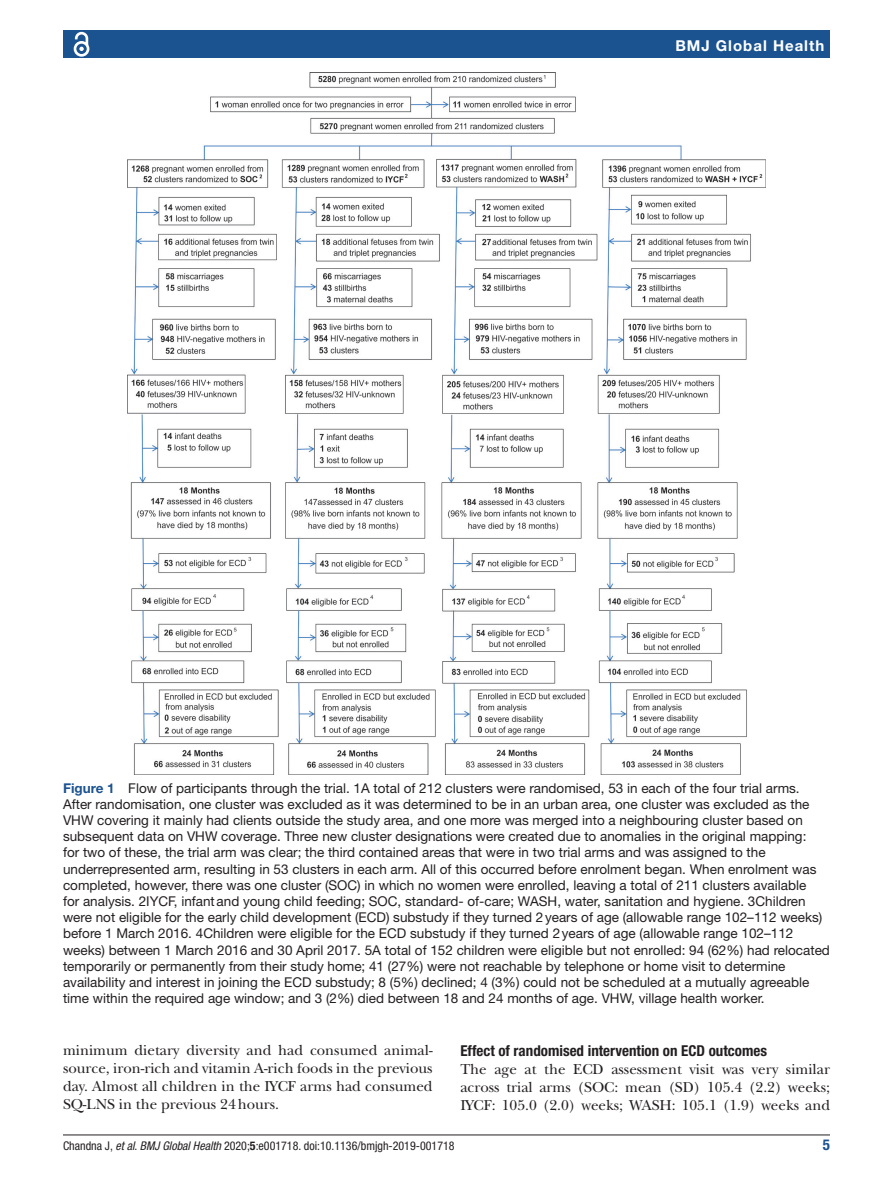
<style>
.page{position:relative;width:893px;height:1191px;background:#fff}
.page>*{position:absolute;margin:0;border:0;box-sizing:border-box;transform-origin:0 0}
.t1{font:15px/18px "New Baskerville";color:#231f20;text-align:justify}
.t2{font:700 condensed 15px "Helvetica Neue LT Std";color:#231f20}
.t3{font:700 15px "Helvetica Neue LT Std";letter-spacing:.065em;color:#fff}
.t4{font:700 condensed 15px "Helvetica Neue LT Std";color:#1b5391}
.t5{font:13.5px/16.2px "Helvetica Neue LT Std";color:#231f20}
.t6{font:condensed 12px "Helvetica Neue LT Std";color:#231f20}
.s1{font-weight:700;color:#1b5391}
.s2{font-style:italic}
.s3{font-weight:700}
</style>
<div class="page">
<hr style="left:63px;top:1134px;width:767px;height:1px;background:#231f20">
<div style="left:63px;top:31px;width:767px;height:27px;background:#1b5391"></div>
<svg style="left:73px;top:31px;width:17px;height:26px"></svg>
<img style="left:128px;top:73px;width:637px;height:702px">
<p class="t3" style="left:675px;top:36px;width:150px">BMJ Global Health</p>
<p class="t5" style="left:63px;top:779px;width:768px"><span class="s1">Figure 1</span> Flow of participants through the trial. 1A total of 212 clusters were randomised, 53 in each of the four trial arms.<br>After randomisation, one cluster was excluded as it was determined to be in an urban area, one cluster was excluded as the VHW covering it mainly had clients outside the study area, and one more was merged into a neighbouring cluster based on subsequent data on VHW coverage. Three new cluster designations were created due to anomalies in the original mapping:<br>for two of these, the trial arm was clear; the third contained areas that were in two trial arms and was assigned to the underrepresented arm, resulting in 53 clusters in each arm. All of this occurred before enrolment began. When enrolment was completed, however, there was one cluster (SOC) in which no women were enrolled, leaving a total of 211 clusters available<br>for analysis. 2IYCF, infantand young child feeding; SOC, standard- of-care; WASH, water, sanitation and hygiene. 3Children were not eligible for the early child development (ECD) substudy if they turned 2years of age (allowable range 102–112 weeks) before 1 March 2016. 4Children were eligible for the ECD substudy if they turned 2years of age (allowable range 102–112 weeks) between 1 March 2016 and 30 April 2017. 5A total of 152 children were eligible but not enrolled: 94 (62%) had relocated temporarily or permanently from their study home; 41 (27%) were not reachable by telephone or home visit to determine availability and interest in joining the ECD substudy; 8 (5%) declined; 4 (3%) could not be scheduled at a mutually agreeable time within the required age window; and 3 (2%) died between 18 and 24 months of age. VHW, village health worker.</p>
<p class="t1" style="left:63px;top:1041px;width:371px">minimum dietary diversity and had consumed animal&shy;source, iron-rich and vitamin A-rich foods in the previous day. Almost all children in the IYCF arms had consumed SQ-LNS in the previous 24hours.</p>
<p class="t2" style="left:460px;top:1041px;width:308px">Effect of randomised intervention on ECD outcomes</p>
<p class="t1" style="left:460px;top:1060px;width:371px">The age at the ECD assessment visit was very similar across trial arms (SOC: mean (SD) 105.4 (2.2) weeks; IYCF: 105.0 (2.0) weeks; WASH: 105.1 (1.9) weeks and</p>
<p class="t6" style="left:63px;top:1138px;width:393px">Chandna J, <span class="s2">et al</span>. <span class="s2">BMJ Global Health</span> 2020;<span class="s3">5</span>:e001718. doi:10.1136/bmjgh-2019-001718</p>
<p class="t4" style="left:823px;top:1135px;width:9px">5</p>
</div>
